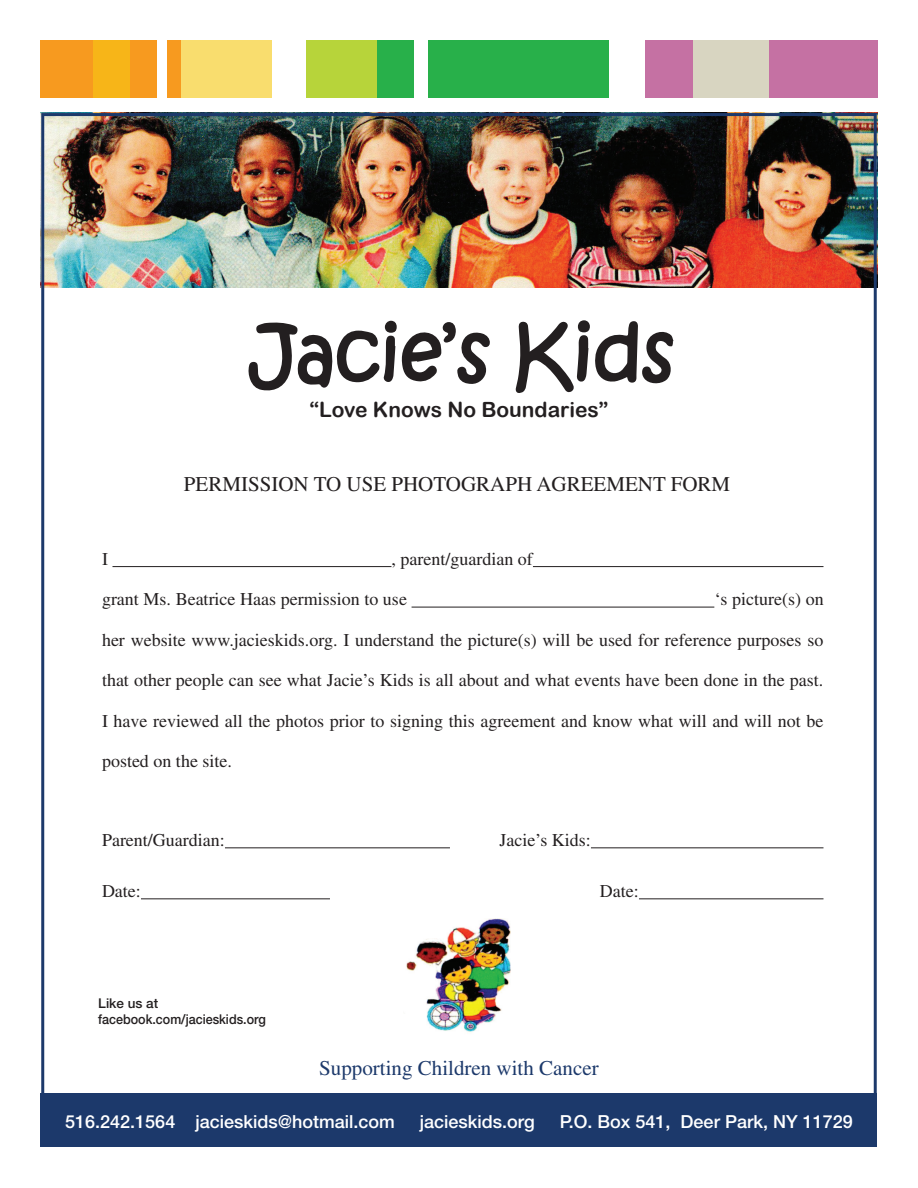
<style>
.page{position:relative;width:918px;height:1188px;background:#fff}
.page>*{position:absolute;margin:0;border:0;box-sizing:border-box;transform-origin:0 0}
.t1{font:21px "Times";color:#231f20}
.t2{font:21px "Times";color:#1c396b}
.t3{font:21px "Arial Rounded MT Bold";color:#231f20}
.t4{font:18px "Times";color:#231f20}
.t5{font:500 18px "Helvetica Neue";color:#fff}
.t6{font:500 13.5px/16.2px "Helvetica Neue";color:#231f20}
</style>
<div class="page">
<img style="left:40px;top:112px;width:838px;height:175px">
<img style="left:406px;top:918px;width:105px;height:115px">
<div style="left:40px;top:40px;width:117px;height:58px;background:#f79a1f"></div>
<div style="left:178px;top:40px;width:94px;height:58px;background:#f9dd6e"></div>
<div style="left:307px;top:40px;width:94px;height:58px;background:#b7d43a"></div>
<div style="left:377px;top:40px;width:37px;height:58px;background:#28b04a"></div>
<div style="left:428px;top:40px;width:181px;height:58px;background:#28b04a"></div>
<div style="left:645px;top:40px;width:233px;height:58px;background:#c571a3"></div>
<div style="left:93px;top:40px;width:37px;height:58px;background:#f7b518"></div>
<div style="left:167px;top:40px;width:13px;height:58px;background:#f79a1f"></div>
<div style="left:694px;top:40px;width:75px;height:58px;background:#d8d5c1"></div>
<div style="left:40px;top:1094px;width:838px;height:54px;background:#1c396b"></div>
<svg style="left:595px;top:321px;width:78px;height:63px"></svg>
<svg style="left:515px;top:321px;width:73px;height:72px"></svg>
<svg style="left:248px;top:322px;width:147px;height:69px"></svg>
<svg style="left:401px;top:322px;width:89px;height:62px"></svg>
<div style="left:578px;top:320px;width:12px;height:12px;background:#231f20;border-radius:50%"></div>
<div style="left:385px;top:321px;width:12px;height:12px;background:#231f20;border-radius:50%"></div>
<hr style="left:112px;top:566px;width:279px;height:1px;background:#231f20">
<hr style="left:533px;top:566px;width:290px;height:1px;background:#231f20">
<hr style="left:412px;top:607px;width:302px;height:1px;background:#231f20">
<hr style="left:225px;top:847px;width:225px;height:1px;background:#231f20">
<hr style="left:591px;top:847px;width:232px;height:1px;background:#231f20">
<hr style="left:141px;top:898px;width:189px;height:1px;background:#231f20">
<hr style="left:639px;top:898px;width:184px;height:1px;background:#231f20">
<p class="t3" style="left:309px;top:397px;width:301px">“Love Knows No Boundaries”</p>
<p class="t1" style="left:184px;top:472px;width:548px">PERMISSION TO USE PHOTOGRAPH AGREEMENT FORM</p>
<p class="t4" style="left:102px;top:549px;width:7px">I</p>
<p class="t4" style="left:391px;top:549px;width:143px">, parent/guardian of</p>
<p class="t4" style="left:102px;top:589px;width:306px">grant Ms. Beatrice Haas permission to use</p>
<p class="t4" style="left:715px;top:589px;width:111px">‘s picture(s) on</p>
<p class="t4" style="left:102px;top:630px;width:723px">her website www.jacieskids.org. I understand the picture(s) will be used for reference purposes so</p>
<p class="t4" style="left:102px;top:670px;width:723px">that other people can see what Jacie’s Kids is all about and what events have been done in the past.</p>
<p class="t4" style="left:102px;top:711px;width:723px">I have reviewed all the photos prior to signing this agreement and know what will and will not be</p>
<p class="t4" style="left:102px;top:751px;width:131px">posted on the site.</p>
<p class="t4" style="left:102px;top:830px;width:124px">Parent/Guardian:</p>
<p class="t4" style="left:499px;top:830px;width:93px">Jacie’s Kids:</p>
<p class="t4" style="left:102px;top:881px;width:40px">Date:</p>
<p class="t4" style="left:600px;top:881px;width:40px">Date:</p>
<p class="t6" style="left:98px;top:995px;width:169px">Like us at facebook.com/jacieskids.org</p>
<p class="t2" style="left:319px;top:1056px;width:281px">Supporting Children with Cancer</p>
<p class="t5" style="left:65px;top:1110px;width:331px">516.242.1564 jacieskids@hotmail.com</p>
<p class="t5" style="left:420px;top:1110px;width:117px">jacieskids.org</p>
<p class="t5" style="left:560px;top:1110px;width:294px">P.O. Box 541, Deer Park, NY 11729</p>
</div>
